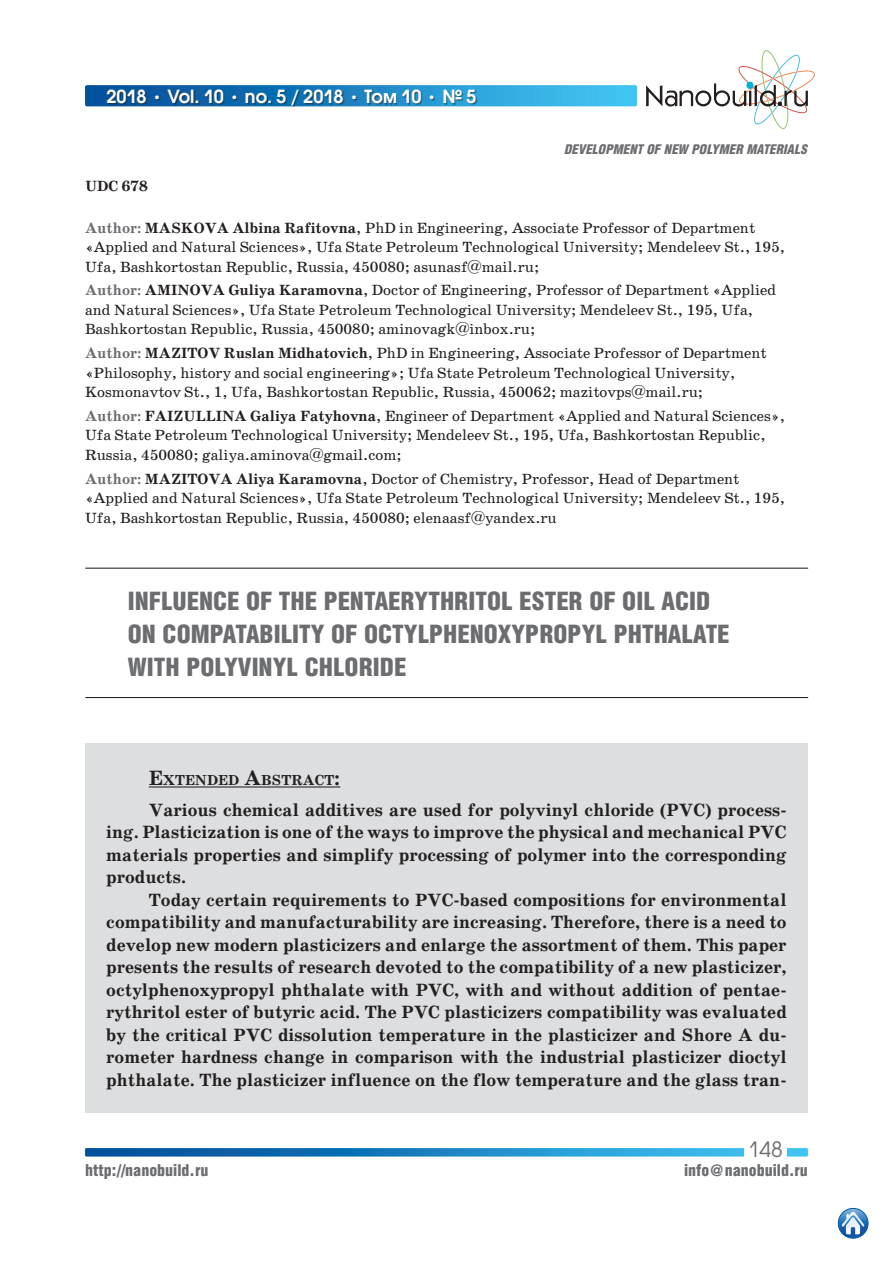
<style>
.page{position:relative;width:893px;height:1263px;background:#fff}
.page>*{position:absolute;margin:0;border:0;box-sizing:border-box;transform-origin:0 0}
.t1{font:900 25.5px/33px "Helios Cond";color:#6c6d70}
.t2{font:21px "Avant Garde Gothic C";color:#6c6d70}
.t3{font:700 18px/22.5px "School Book C";color:#231f20;text-align:justify}
.t4{font:600 18px "Avant Garde Gothic C";color:#fff}
.t5{font:900 16.5px "Helios Cond";color:#6c6d70}
.t6{font:15px/19.5px "School Book C";color:#231f20}
.t7{font:700 15px "School Book C";color:#231f20}
.t8{font:700 14.7px "School Book C";color:#231f20}
.t9{font:italic 900 13.5px "Helios Cond";color:#6c6d70}
.s1{font-family:"School Book C";font-weight:700}
.s2{font-weight:700;color:#6c6d70}
.s3{font-weight:700}
.s4{font-size:21px}
</style>
<div class="page">
<svg style="left:85px;top:1148px;width:723px;height:8px;background:#1e84c3"></svg>
<div style="left:744px;top:1137px;width:43px;height:19px;background:#fff"></div>
<svg style="left:85px;top:85px;width:552px;height:21px;background:#2b9ad3"></svg>
<div style="left:108px;top:90px;width:370px;height:17px;background:#231f20;opacity:.5"></div>
<svg style="left:646px;top:50px;width:169px;height:79px"></svg>
<img style="left:838px;top:1208px;width:30px;height:30px;border-radius:15px">
<div style="left:838px;top:1208px;width:30px;height:30px;border:1px solid #015ca3;border-radius:50%"></div>
<hr style="left:85px;top:568px;width:723px;height:1px;background:#231f20">
<hr style="left:85px;top:697px;width:723px;height:1px;background:#231f20">
<div style="left:85px;top:742px;width:723px;height:370px;background:#dddee0"></div>
<hr style="left:149px;top:786px;width:191px;height:1px;background:#231f20">
<p class="t4" style="left:106px;top:85px;width:372px">2018 <span class="s1">•</span> Vol. 10 <span class="s1">•</span> no. 5 / 2018 <span class="s1">•</span> Том 10 <span class="s1">•</span> № 5</p>
<p class="t9" style="left:565px;top:142px;width:245px">DEVELOPMENT OF NEW POLYMER MATERIALS</p>
<p class="t7" style="left:85px;top:178px;width:64px">UDC 678</p>
<p class="t6" style="left:85px;top:218px;width:702px"><span class="s2">Author:</span> <span class="s3">MASKOVA Albina Rafitovna</span>, PhD in Engineering, Associate Professor of Department «Applied and Natural Sciences», Ufa State Petroleum Technological University; Mendeleev St., 195,<br>Ufa, Bashkortostan Republic, Russia, 450080; asunasf@mail.ru;</p>
<p class="t6" style="left:85px;top:281px;width:692px"><span class="s2">Author:</span> <span class="s3">AMINOVA Guliya Karamovna</span>, Doctor of Engineering, Professor of Department «Applied and Natural Sciences», Ufa State Petroleum Technological University; Mendeleev St., 195, Ufa,<br>Bashkortostan Republic, Russia, 450080; aminovagk@inbox.ru;</p>
<p class="t6" style="left:85px;top:343px;width:683px"><span class="s2">Author:</span> <span class="s3">MAZITOV Ruslan Midhatovich</span>, PhD in Engineering, Associate Professor of Department «Philosophy, history and social engineering»; Ufa State Petroleum Technological University,<br>Kosmonavtov St., 1, Ufa, Bashkortostan Republic, Russia, 450062; mazitovps@mail.ru;</p>
<p class="t6" style="left:85px;top:406px;width:701px"><span class="s2">Author:</span> <span class="s3">FAIZULLINA Galiya Fatyhovna</span>, Engineer of Department «Applied and Natural Sciences»,<br>Ufa State Petroleum Technological University; Mendeleev St., 195, Ufa, Bashkortostan Republic,<br>Russia, 450080; galiya.aminova@gmail.com;</p>
<p class="t6" style="left:85px;top:469px;width:702px"><span class="s2">Author:</span> <span class="s3">MAZITOVA Aliya Karamovna</span>, Doctor of Chemistry, Professor, Head of Department «Applied and Natural Sciences», Ufa State Petroleum Technological University; Mendeleev St., 195,<br>Ufa, Bashkortostan Republic, Russia, 450080; elenaasf@yandex.ru</p>
<h1 class="t1" style="left:128px;top:584px;width:603px">INFLUENCE OF THE PENTAERYTHRITOL ESTER OF OIL ACID<br>ON COMPATABILITY OF OCTYLPHENOXYPROPYL PHTHALATE<br>WITH POLYVINYL CHLORIDE</h1>
<p class="t8" style="left:149px;top:772px;width:193px"><span class="s4">E</span>XTENDED <span class="s4">A</span>BSTRACT<span class="s4">:</span></p>
<p class="t3" style="left:106px;top:799px;width:682px;text-indent:43px">Various chemical additives are used for polyvinyl chloride (PVC) process&shy;ing. Plasticization is one of the ways to improve the physical and mechanical PVC materials properties and simplify processing of polymer into the corresponding products.</p>
<p class="t3" style="left:106px;top:889px;width:682px;text-indent:43px">Today certain requirements to PVC-based compositions for environmental compatibility and manufacturability are increasing. Therefore, there is a need to develop new modern plasticizers and enlarge the assortment of them. This paper presents the results of research devoted to the compatibility of a new plasticizer, octylphenoxypropyl phthalate with PVC, with and without addition of pentae&shy;rythritol ester of butyric acid. The PVC plasticizers compatibility was evaluated by the critical PVC dissolution temperature in the plasticizer and Shore A du&shy;rometer hardness change in comparison with the industrial plasticizer dioctyl phthalate. The plasticizer influence on the flow temperature and the glass tran-</p>
<h2 class="t2" style="left:748px;top:1136px;width:36px">148</h2>
<p class="t5" style="left:85px;top:1161px;width:125px">http://nanobuild.ru</p>
<p class="t5" style="left:684px;top:1161px;width:125px">info@nanobuild.ru</p>
</div>
